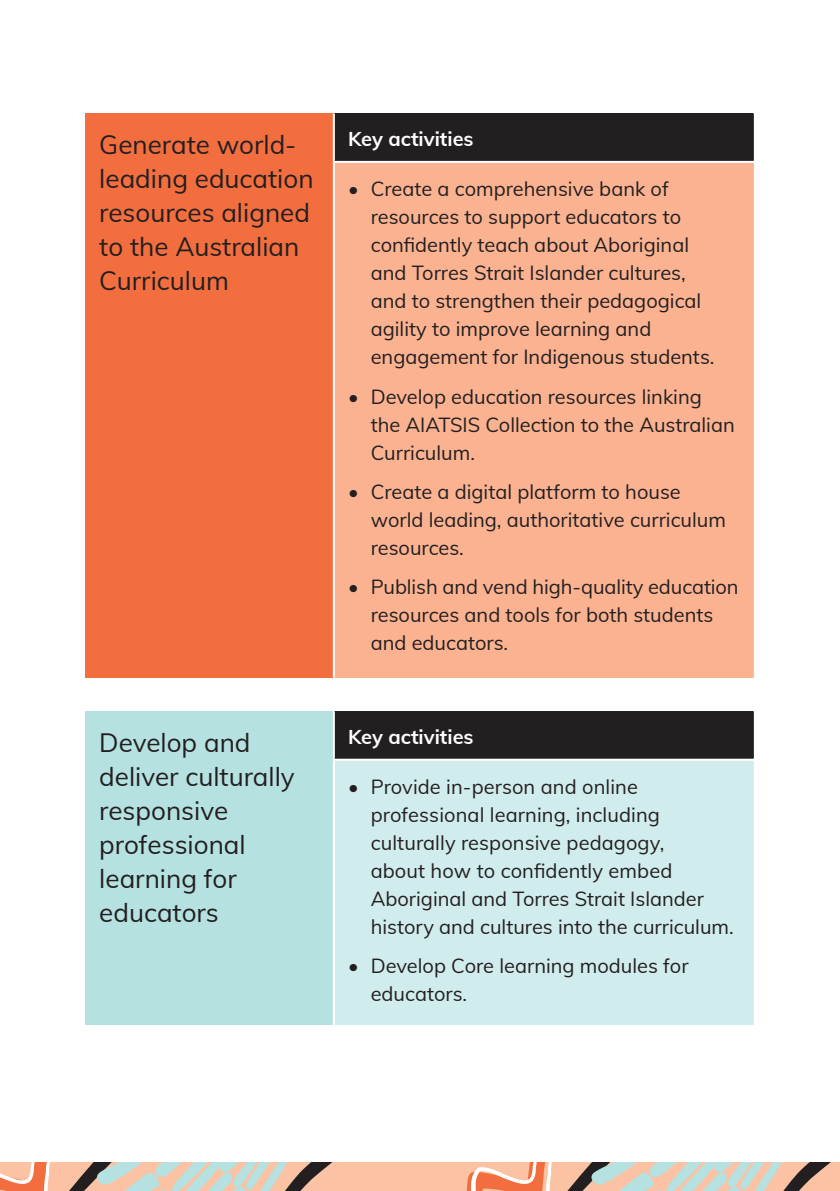
<style>
.page{position:relative;width:840px;height:1191px;background:#fff}
.page>*{position:absolute;margin:0;border:0;box-sizing:border-box;transform-origin:0 0}
.t1{font:26px/34px "Muli";color:#231f20}
.t2{font:20px/28px "Muli";color:#231f20}
.t3{font:700 20px "Muli";color:#fff}
</style>
<div class="page">
<svg style="left:0;top:1162px;width:839px;height:29px;background:#d7b8a3"></svg>
<div style="left:85px;top:113px;width:248px;height:564px;background:#f36e3f"></div>
<div style="left:333px;top:113px;width:419px;height:49px;background:#231f20"></div>
<div style="left:333px;top:162px;width:419px;height:515px;background:#fab291"></div>
<hr style="left:751px;top:163px;width:2px;height:514px;background:#fab291">
<hr style="left:751px;top:113px;width:2px;height:48px;background:#231f20">
<hr style="left:332px;top:163px;width:2px;height:514px;background:#fff">
<hr style="left:332px;top:113px;width:2px;height:48px;background:#fff">
<hr style="left:332px;top:161px;width:421px;height:2px;background:#fff">
<div style="left:85px;top:711px;width:248px;height:314px;background:#b5e1e1"></div>
<div style="left:333px;top:711px;width:419px;height:48px;background:#231f20"></div>
<div style="left:333px;top:759px;width:419px;height:266px;background:#d1ecec"></div>
<hr style="left:751px;top:760px;width:2px;height:265px;background:#d1ecec">
<hr style="left:751px;top:711px;width:2px;height:47px;background:#231f20">
<hr style="left:332px;top:760px;width:2px;height:265px;background:#fff">
<hr style="left:332px;top:711px;width:2px;height:47px;background:#fff">
<hr style="left:332px;top:758px;width:421px;height:2px;background:#fff">
<h1 class="t1" style="left:99px;top:126px;width:216px">Generate world&shy;leading education resources aligned to the Australian<br>Curriculum</h1>
<p class="t3" style="left:348px;top:124px;width:127px">Key activities</p>
<p class="t2" style="left:370px;top:174px;width:345px;text-indent:-23px">• Create a comprehensive bank of resources to support educators to confidently teach about Aboriginal and Torres Strait Islander cultures, and to strengthen their pedagogical agility to improve learning and engagement for Indigenous students.</p>
<p class="t2" style="left:370px;top:381px;width:365px;text-indent:-23px">• Develop education resources linking the AIATSIS Collection to the Australian<br>Curriculum.</p>
<p class="t2" style="left:370px;top:477px;width:356px;text-indent:-23px">• Create a digital platform to house world leading, authoritative curriculum resources.</p>
<p class="t2" style="left:370px;top:572px;width:369px;text-indent:-23px">• Publish and vend high-quality education resources and tools for both students and educators.</p>
<h1 class="t1" style="left:99px;top:724px;width:197px">Develop and deliver culturally responsive professional learning for educators</h1>
<p class="t3" style="left:348px;top:722px;width:127px">Key activities</p>
<p class="t2" style="left:370px;top:772px;width:364px;text-indent:-23px">• Provide in-person and online professional learning, including culturally responsive pedagogy,<br>about how to confidently embed Aboriginal and Torres Strait Islander history and cultures into the curriculum.</p>
<p class="t2" style="left:370px;top:951px;width:319px;text-indent:-23px">• Develop Core learning modules for educators.</p>
</div>
